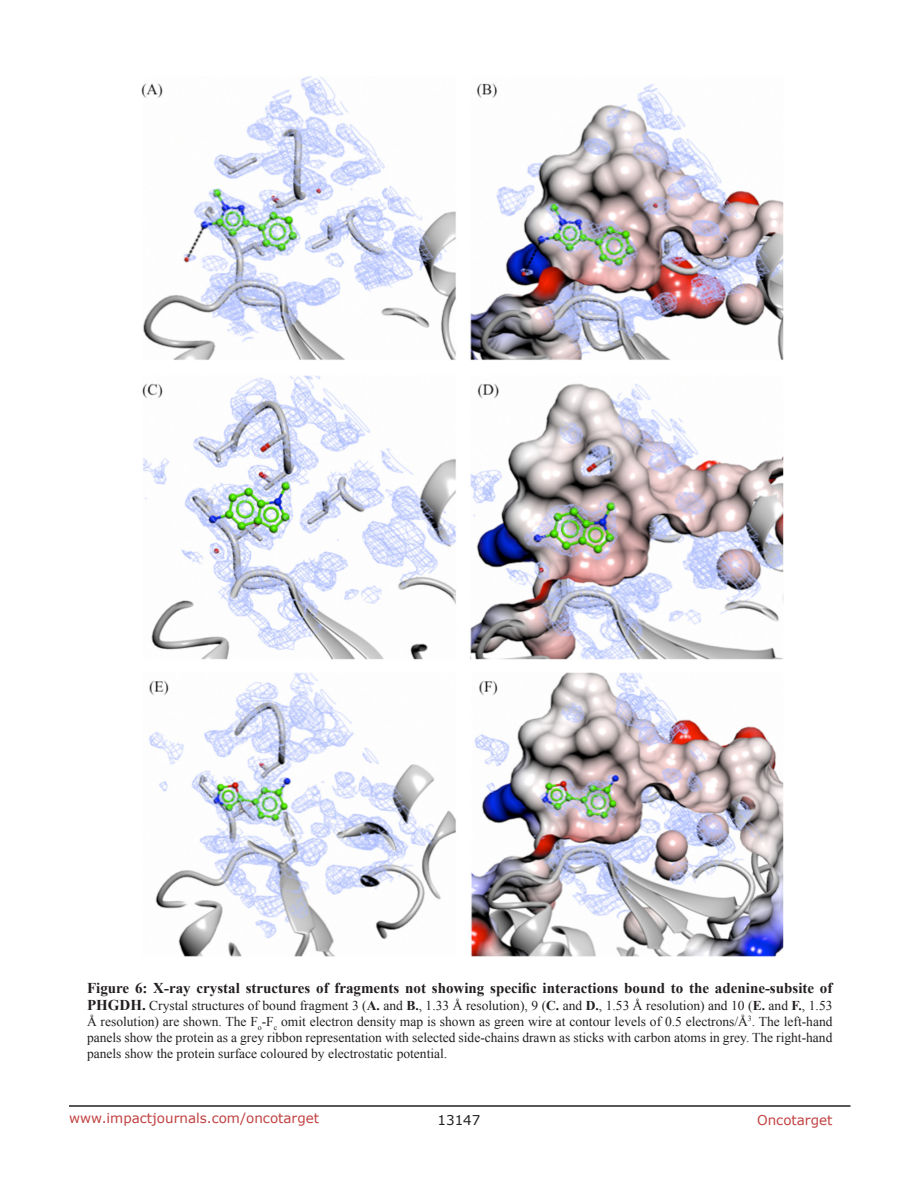
<style>
.page{position:relative;width:918px;height:1188px;background:#fff}
.page>*{position:absolute;margin:0;border:0;box-sizing:border-box;transform-origin:0 0}
.figuretext{font:700 15px "Times New Roman";color:#231f20}
.figuretext-2{font:13.5px/16.2px "Times New Roman";color:#231f20;text-align:justify}
.t1{font:13.5px "Verdana";color:#c24141}
.t2{font:13.5px "Verdana";color:#231f20}
.s1{font-weight:700;font-size:15px}
.s2{font-weight:700}
</style>
<div class="page">
<hr style="left:69px;top:1105px;width:781px;height:2px;background:#231f20">
<img style="left:141px;top:76px;width:643px;height:881px">
<p class="figuretext" style="left:87px;top:978px;width:747px">Figure 6: X-ray crystal structures of fragments not showing specific interactions bound to the adenine-subsite of</p>
<p class="figuretext-2" style="left:87px;top:997px;width:747px"><span class="s1">PHGDH.</span> Crystal structures of bound fragment 3 (<span class="s2">A.</span> and <span class="s2">B.</span>, 1.33 Å resolution), 9 (<span class="s2">C.</span> and <span class="s2">D.</span>, 1.53 Å resolution) and 10 (<span class="s2">E.</span> and <span class="s2">F.</span>, 1.53<br>Å resolution) are shown. The F<sub>o</sub>-F<sub>c</sub> omit electron density map is shown as green wire at contour levels of 0.5 electrons/Å<sup>3</sup>. The left-hand panels show the protein as a grey ribbon representation with selected side-chains drawn as sticks with carbon atoms in grey. The right-hand panels show the protein surface coloured by electrostatic potential.</p>
<p class="t1" style="left:69px;top:1109px;width:252px">www.impactjournals.com/oncotarget</p>
<p class="t2" style="left:438px;top:1111px;width:44px">13147</p>
<p class="t1" style="left:757px;top:1111px;width:77px">Oncotarget</p>
</div>
